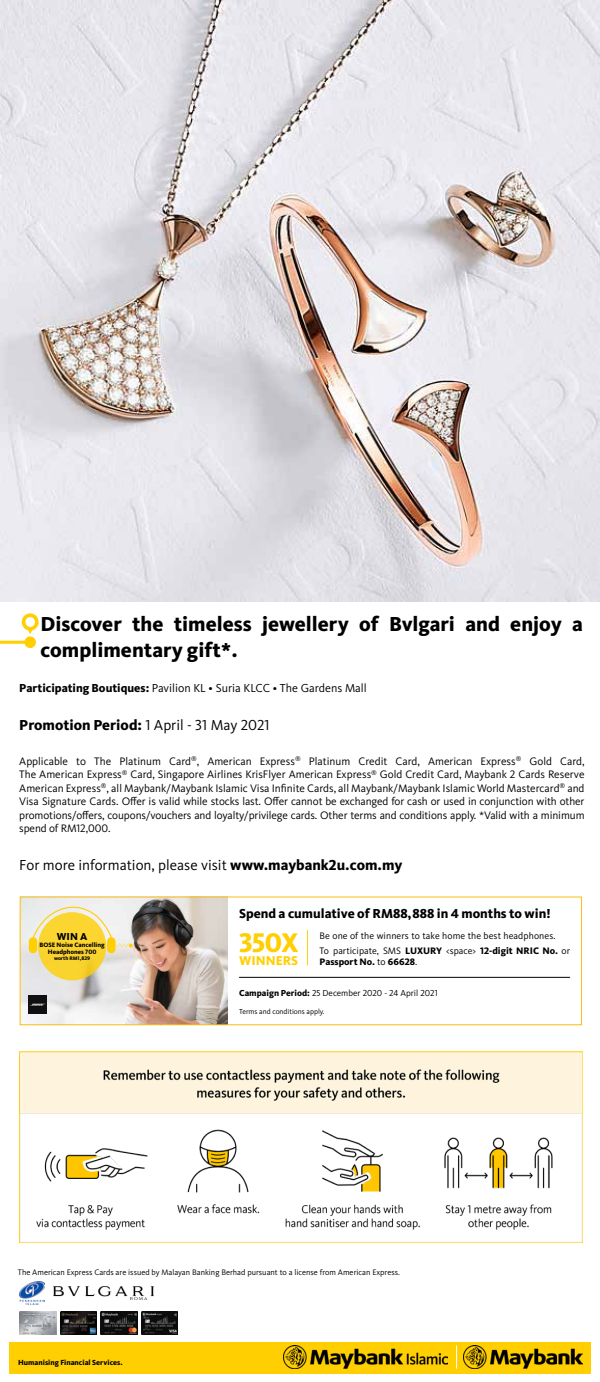
<style>
.page{position:relative;width:600px;height:1382px;background:#fff}
.page>*{position:absolute;margin:0;border:0;box-sizing:border-box;transform-origin:0 0}
.t1{font:800 27.97px "Kievit OT";color:#ffcf01}
.t2{font:800 21px/25.2px "Kievit OT";color:#000}
.t3{font:15px "Kievit OT";color:#000}
.t4{font:800 15px "Kievit OT";color:#000}
.t5{font:800 13.5px "Kievit OT";color:#000}
.t6{font:800 13.2px "Kievit OT";color:#ffcf01}
.t7{font:12px "Kievit OT";color:#000}
.t8{font:11.25px/13.5px "Kievit OT";letter-spacing:-.01em;color:#000;text-align:justify}
.t9{font:800 10.5px "Kievit OT";color:#000}
.t10{font:9.75px/14.9px "Kievit OT";letter-spacing:.01em;color:#000}
.t11{font:800 9.75px "Kievit OT";color:#000}
.t12{font:9px "Kievit OT";color:#000}
.t13{font:8.25px "Kievit OT";color:#000}
.t14{font:800 7.65px "Kievit OT";color:#000}
.t15{font:7.5px "Kievit OT";color:#000}
.t16{font:800 6.52px/6.5px "Kievit OT";color:#000;text-align:center}
.t17{font:800 5.32px "Kievit OT";color:#000}
.s1{font-weight:800}
.s2{font-weight:400}
</style>
<div class="page">
<img style="left:0;top:0;width:600px;height:601px">
<img style="left:22px;top:899px;width:206px;height:124px">
<div style="left:38px;top:912px;width:68px;height:68px;background:#f9d32e;border-radius:50%"></div>
<div style="left:29px;top:937px;width:8px;height:16px;background:#ffcf01;border-radius:4px"></div>
<div style="left:107px;top:937px;width:9px;height:16px;background:#ffcf01;border-radius:4px"></div>
<svg style="left:32px;top:896px;width:101px;height:51px"></svg>
<img style="left:28px;top:995px;width:18px;height:19px">
<hr style="left:239px;top:977px;width:331px;height:1px;background:#000">
<hr style="left:307px;top:930px;width:1px;height:35px;background:#ffcf01">
<img style="left:20px;top:1051px;width:562px;height:191px">
<div style="left:9px;top:1342px;width:582px;height:31px;background:#ffcf01"></div>
<svg style="left:456px;top:1346px;width:1px;height:23px"></svg>
<img style="left:463px;top:1345px;width:120px;height:24px">
<img style="left:284px;top:1345px;width:164px;height:23px">
<img style="left:60px;top:1311px;width:37px;height:23px">
<img style="left:19px;top:1311px;width:37px;height:23px">
<img style="left:101px;top:1311px;width:36px;height:23px">
<img style="left:19px;top:1281px;width:25px;height:23px">
<img style="left:141px;top:1311px;width:37px;height:23px">
<hr style="left:0;top:641px;width:29px;height:3px;background:#ffcf01">
<div style="left:24px;top:636px;width:12px;height:12px;background:#ffcf01;border-radius:50%"></div>
<div style="left:22px;top:613px;width:17px;height:18px;border:4px solid #ffcf01;border-radius:50%"></div>
<svg style="left:28px;top:629px;width:5px;height:5px"></svg>
<img style="left:53px;top:1286px;width:100px;height:14px">
<h2 class="t2" style="left:41px;top:612px;width:544px">Discover the timeless jewellery of Bvlgari and enjoy a complimentary gift*.</h2>
<p class="t7" style="left:19px;top:681px;width:349px"><span class="s1">Participating Boutiques:</span> Pavilion KL • Suria KLCC • The Gardens Mall</p>
<h3 class="t4" style="left:19px;top:716px;width:252px">Promotion Period: <span class="s2">1 April - 31 May 2021</span></h3>
<p class="t8" style="left:19px;top:754px;width:567px">Applicable to The Platinum Card<sup>®</sup>, American Express<sup>®</sup> Platinum Credit Card, American Express<sup>®</sup> Gold Card, The American Express<sup>®</sup> Card, Singapore Airlines KrisFlyer American Express<sup>®</sup> Gold Credit Card, Maybank 2 Cards Reserve American Express<sup>®</sup>, all Maybank/Maybank Islamic Visa Infinite Cards, all Maybank/Maybank Islamic World Mastercard<sup>®</sup> and Visa Signature Cards. Offer is valid while stocks last. Offer cannot be exchanged for cash or used in conjunction with other promotions/offers, coupons/vouchers and loyalty/privilege cards. Other terms and conditions apply. *Valid with a minimum spend of RM12,000.</p>
<h3 class="t3" style="left:19px;top:857px;width:385px">For more information, please visit <span class="s1">www.maybank2u.com.my</span></h3>
<p class="t9" style="left:57px;top:931px;width:32px">WIN A</p>
<p class="t16" style="left:40px;top:942px;width:67px">BOSE Noise Cancelling<br>Headphones 700</p>
<p class="t17" style="left:54px;top:955px;width:38px">worth RM1,829</p>
<p class="t5" style="left:239px;top:906px;width:313px">Spend a cumulative of RM88,888 in 4 months to win!</p>
<p class="t10" style="left:320px;top:928px;width:252px">Be one of the winners to take home the best headphones.<br>To participate, SMS <span class="s1">LUXURY</span> &lt;space&gt; <span class="s1">12-digit NRIC No.</span> or</p>
<p class="t11" style="left:320px;top:956px;width:99px">Passport No. <span class="s2">to</span> 66628<span class="s2">.</span></p>
<h1 class="t1" style="left:239px;top:926px;width:61px">350X</h1>
<p class="t6" style="left:239px;top:953px;width:61px">WINNERS</p>
<p class="t12" style="left:239px;top:988px;width:200px"><span class="s1">Campaign Period:</span> 25 December 2020 - 24 April 2021</p>
<p class="t15" style="left:239px;top:1007px;width:87px">Terms and conditions apply.</p>
<p class="t13" style="left:18px;top:1268px;width:383px">The American Express Cards are issued by Malayan Banking Berhad pursuant to a license from American Express.</p>
<p class="t14" style="left:18px;top:1357px;width:106px">Humanising Financial Services.</p>
</div>
